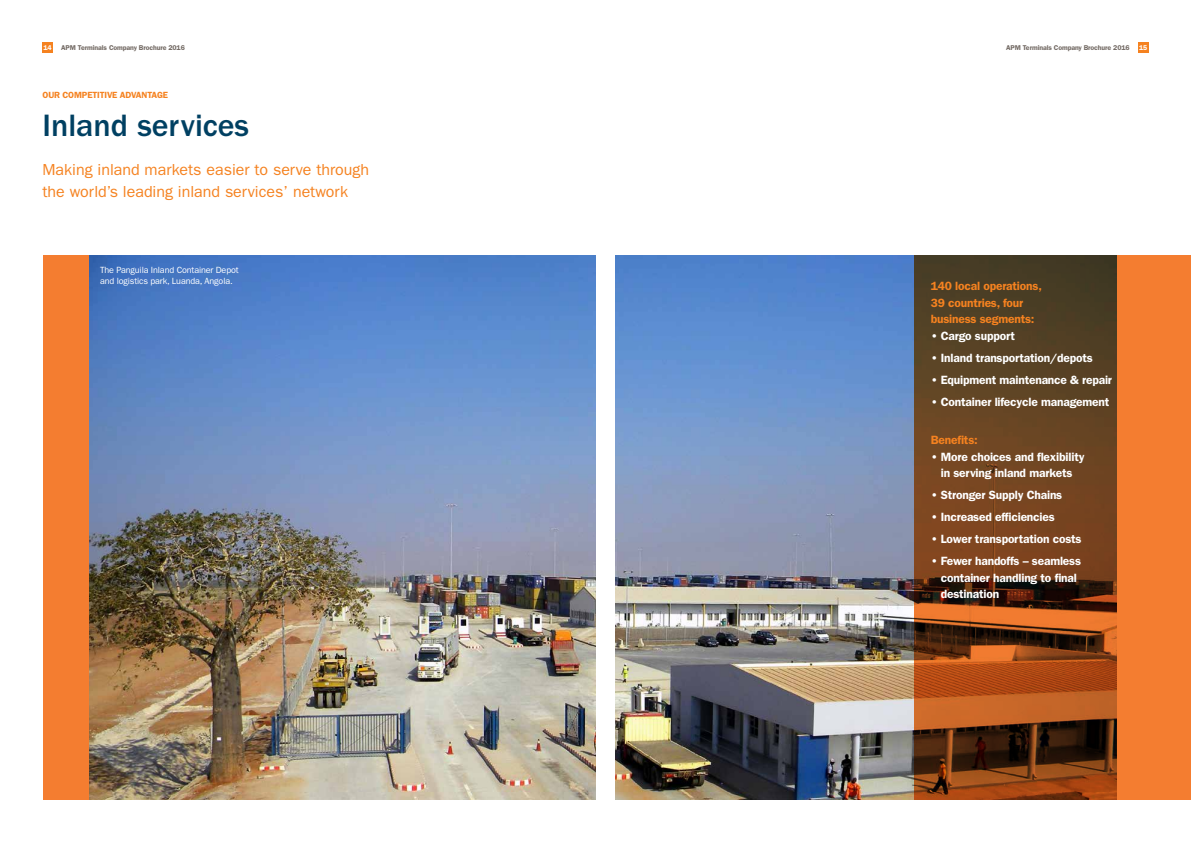
<style>
.page{position:relative;width:1191px;height:842px;background:#fff}
.page>*{position:absolute;margin:0;border:0;box-sizing:border-box;transform-origin:0 0}
.t1{font:500 32px "ITC Franklin Gothic Std";color:#004062}
.t2{font:16px/22px "ITC Franklin Gothic Std";color:#f58220}
.t3{font:600 12px/16.5px "ITC Franklin Gothic Std";letter-spacing:-.015em;color:#fff;text-align:center}
.t4{font:600 12px/16.5px "ITC Franklin Gothic Std";letter-spacing:-.015em;color:#f58220}
.t5{font:9px/11px "ITC Franklin Gothic Std";letter-spacing:-.015em;color:#fff}
.t6{font:600 9px "ITC Franklin Gothic Std";letter-spacing:-.015em;color:#f58220}
.t7{font:600 7px "ITC Franklin Gothic Std";letter-spacing:-.015em;color:#726963}
.t8{font:600 7px "ITC Franklin Gothic Std";color:#fff}
</style>
<div class="page">
<img style="left:615px;top:255px;width:299px;height:544px">
<img style="left:89px;top:255px;width:506px;height:544px">
<div style="left:43px;top:255px;width:46px;height:544px;background:#f47d30"></div>
<svg style="left:914px;top:255px;width:277px;height:544px;background:#925022"></svg>
<div style="left:43px;top:43px;width:10px;height:10px;background:#f58220"></div>
<div style="left:1138px;top:43px;width:10px;height:10px;background:#f58220"></div>
<p class="t7" style="left:61px;top:43px;width:125px">APM Terminals Company Brochure 2016</p>
<p class="t7" style="left:1006px;top:43px;width:125px">APM Terminals Company Brochure 2016</p>
<p class="t6" style="left:43px;top:89px;width:127px">OUR COMPETITIVE ADVANTAGE</p>
<h1 class="t1" style="left:43px;top:108px;width:208px">Inland services</h1>
<h2 class="t2" style="left:43px;top:158px;width:328px">Making inland markets easier to serve through the world’s leading inland services’ network</h2>
<p class="t8" style="left:44px;top:43px;width:10px">14</p>
<p class="t8" style="left:1139px;top:43px;width:10px">15</p>
<p class="t5" style="left:100px;top:264px;width:140px">The Panguila Inland Container Depot and logistics park, Luanda, Angola.</p>
<p class="t4" style="left:930px;top:278px;width:113px">140 local operations,<br>39 countries, four business segments:</p>
<p class="t3" style="left:930px;top:327px;width:86px">• Cargo support</p>
<p class="t3" style="left:930px;top:349px;width:163px">• Inland transportation/depots</p>
<p class="t3" style="left:930px;top:371px;width:183px">• Equipment maintenance &amp; repair</p>
<p class="t3" style="left:930px;top:393px;width:180px">• Container lifecycle management</p>
<p class="t4" style="left:930px;top:432px;width:48px">Benefits:</p>
<p class="t3" style="left:930px;top:448px;width:155px">• More choices and flexibility in serving inland markets</p>
<p class="t3" style="left:930px;top:487px;width:133px">• Stronger Supply Chains</p>
<p class="t3" style="left:930px;top:509px;width:125px">• Increased efficiencies</p>
<p class="t3" style="left:930px;top:531px;width:152px">• Lower transportation costs</p>
<p class="t3" style="left:940px;top:553px;width:142px;text-align:left;text-indent:-10px">• Fewer handoffs – seamless container handling to final destination</p>
</div>
